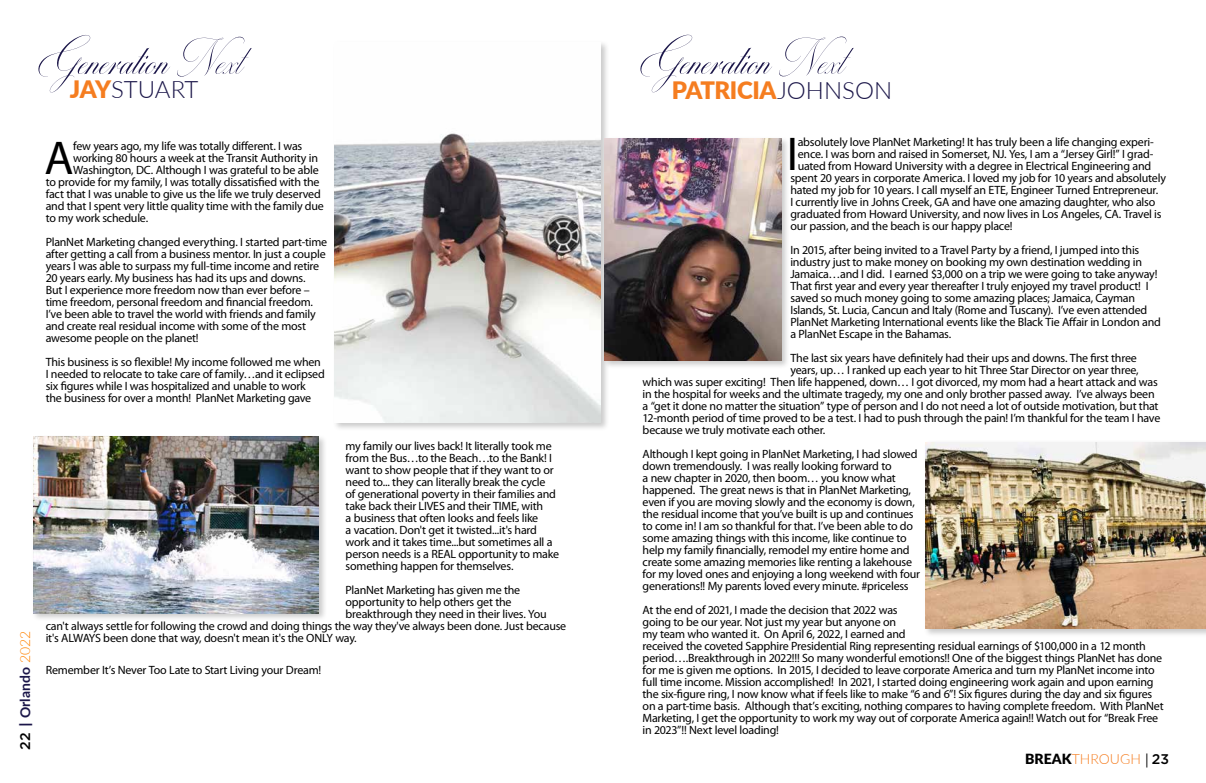
<style>
.page{position:relative;width:1206px;height:783px;background:#fff}
.page>*{position:absolute;margin:0;border:0;box-sizing:border-box;transform-origin:0 0}
.t1{font:700 60px "Milton One";color:#1b1649}
.t2{font:47.6px "Myriad Pro";color:#000}
.t3{font:900 24px "Lato";letter-spacing:-.02em;color:#f57d20}
.t4{font:300 24px "Lato";color:#1b1649}
.t5{font:300 14px "Lato";color:#f57d20}
.t6{font:700 14px "Lato";letter-spacing:-.005em;color:#1b1649}
.t7{font:12px/12px "Myriad Pro";letter-spacing:-.02em;color:#000}
.s1{font-weight:400}
.s2{font-weight:900;color:#f57d20}
.s3{font-weight:300;color:#1b1649}
.s4{font-family:"Gotham";font-weight:500;color:#000}
.s5{font-family:"Gotham"}
.s6{font-weight:300;color:#ff8300}
.s7{font-weight:900;color:#000}
.s8{font-family:"Minion Pro";font-weight:400;color:#000}
</style>
<div class="page">
<div style="left:332px;top:40px;width:278px;height:392px;background:#000;opacity:.21"></div>
<img style="left:334px;top:42px;width:267px;height:381px">
<div style="left:31px;top:434px;width:296px;height:188px;background:#000;opacity:.21"></div>
<img style="left:33px;top:436px;width:286px;height:177px">
<div style="left:923px;top:440px;width:283px;height:198px;background:#000;opacity:.21"></div>
<img style="left:926px;top:442px;width:280px;height:187px">
<div style="left:602px;top:136px;width:188px;height:233px;background:#000;opacity:.21"></div>
<img style="left:604px;top:139px;width:177px;height:222px">
<h1 class="t1" style="left:38px;top:31px;width:208px">Generation <span class="s1">Next</span></h1>
<h1 class="t1" style="left:640px;top:31px;width:208px">Generation <span class="s1">Next</span></h1>
<h3 class="t4" style="left:70px;top:72px;width:130px"><span class="s2">JAY</span>STUART</h3>
<h3 class="t3" style="left:672px;top:72px;width:222px">PATRICIA<span class="s3">JOHNSON</span></h3>
<h2 class="t2" style="left:45px;top:132px;width:31px">A</h2>
<p class="t7" style="left:73px;top:140px;width:231px">few years ago, my life was totally different. I was</p>
<p class="t7" style="left:73px;top:152px;width:246px">working 80 hours a week at the Transit Authority in</p>
<p class="t7" style="left:73px;top:164px;width:247px">Washington, DC. Although I was grateful to be able</p>
<p class="t7" style="left:46px;top:176px;width:275px">to provide for my family, I was totally dissatisfied with the</p>
<p class="t7" style="left:46px;top:188px;width:277px">fact that I was unable to give us the life we truly deserved</p>
<p class="t7" style="left:46px;top:200px;width:280px">and that I spent very little quality time with the family due</p>
<p class="t7" style="left:46px;top:212px;width:104px">to my work schedule.</p>
<p class="t7" style="left:46px;top:236px;width:283px">PlanNet Marketing changed everything. I started part-time after getting a call from a business mentor. In just a couple years I was able to surpass my full-time income and retire 20 years early. My business has had its ups and downs.<br>But I experience more freedom now than ever before – time freedom, personal freedom and financial freedom.<br>I’ve been able to travel the world with friends and family and create real residual income with some of the most awesome people on the planet!</p>
<p class="t7" style="left:46px;top:356px;width:281px">This business is so flexible! My income followed me when I needed to relocate to take care of family…and it eclipsed six figures while I was hospitalized and unable to work the business for over a month! PlanNet Marketing gave</p>
<p class="t6" style="left:15px;top:750px;width:121px;rotate:-90deg"><span class="s4">22</span> <span class="s5">|</span> Orlando <span class="s6">2022</span></p>
<p class="t7" style="left:346px;top:440px;width:215px">my family our lives back! It literally took me from the Bus…to the Beach…to the Bank! I want to show people that if they want to or need to... they can literally break the cycle<br>of generational poverty in their families and take back their LIVES and their TIME, with<br>a business that often looks and feels like<br>a vacation. Don't get it twisted...it's hard work and it takes time...but sometimes all a person needs is a REAL opportunity to make something happen for themselves.</p>
<p class="t7" style="left:346px;top:584px;width:176px">PlanNet Marketing has given me the</p>
<p class="t7" style="left:346px;top:596px;width:167px">opportunity to help others get the</p>
<p class="t7" style="left:346px;top:608px;width:203px">breakthrough they need in their lives. You</p>
<p class="t7" style="left:46px;top:620px;width:522px">can't always settle for following the crowd and doing things the way they've always been done. Just because</p>
<p class="t7" style="left:46px;top:632px;width:313px">it's ALWAYS been done that way, doesn't mean it's the ONLY way.</p>
<p class="t7" style="left:46px;top:664px;width:277px">Remember It’s Never Too Late to Start Living your Dream!</p>
<h2 class="t2" style="left:787px;top:128px;width:13px">I</h2>
<p class="t7" style="left:798px;top:136px;width:358px">absolutely love PlanNet Marketing! It has truly been a life changing experi-</p>
<p class="t7" style="left:798px;top:148px;width:357px">ence. I was born and raised in Somerset, NJ. Yes, I am a “Jersey Girl!” I grad-</p>
<p class="t7" style="left:798px;top:160px;width:355px">uated from Howard University with a degree in Electrical Engineering and</p>
<p class="t7" style="left:790px;top:172px;width:377px">spent 20 years in corporate America. I loved my job for 10 years and absolutely</p>
<p class="t7" style="left:790px;top:184px;width:369px">hated my job for 10 years. I call myself an ETE, Engineer Turned Entrepreneur.</p>
<p class="t7" style="left:790px;top:196px;width:366px">I currently live in Johns Creek, GA and have one amazing daughter, who also</p>
<p class="t7" style="left:790px;top:208px;width:373px">graduated from Howard University, and now lives in Los Angeles, CA. Travel is</p>
<p class="t7" style="left:790px;top:220px;width:224px">our passion, and the beach is our happy place!</p>
<p class="t7" style="left:790px;top:244px;width:372px">In 2015, after being invited to a Travel Party by a friend, I jumped into this industry just to make money on booking my own destination wedding in Jamaica…and I did. I earned $3,000 on a trip we were going to take anyway!<br>That first year and every year thereafter I truly enjoyed my travel product! I saved so much money going to some amazing places; Jamaica, Cayman Islands, St. Lucia, Cancun and Italy (Rome and Tuscany). I’ve even attended PlanNet Marketing International events like the Black Tie Affair in London and a PlanNet Escape in the Bahamas.</p>
<p class="t7" style="left:790px;top:352px;width:348px">The last six years have definitely had their ups and downs. The first three</p>
<p class="t7" style="left:790px;top:364px;width:350px">years, up… I ranked up each year to hit Three Star Director on year three,</p>
<p class="t7" style="left:643px;top:376px;width:517px">which was super exciting! Then life happened, down… I got divorced, my mom had a heart attack and was</p>
<p class="t7" style="left:643px;top:388px;width:514px">in the hospital for weeks and the ultimate tragedy, my one and only brother passed away. I’ve always been</p>
<p class="t7" style="left:643px;top:400px;width:517px">a “get it done no matter the situation” type of person and I do not need a lot of outside motivation, but that</p>
<p class="t7" style="left:643px;top:412px;width:519px">12-month period of time proved to be a test. I had to push through the pain! I’m thankful for the team I have</p>
<p class="t7" style="left:643px;top:424px;width:184px">because we truly motivate each other.</p>
<p class="t7" style="left:643px;top:448px;width:279px">Although I kept going in PlanNet Marketing, I had slowed down tremendously. I was really looking forward to<br>a new chapter in 2020, then boom… you know what happened. The great news is that in PlanNet Marketing, even if you are moving slowly and the economy is down, the residual income that you’ve built is up and continues to come in! I am so thankful for that. I’ve been able to do some amazing things with this income, like continue to help my family financially, remodel my entire home and create some amazing memories like renting a lakehouse for my loved ones and enjoying a long weekend with four generations!! My parents loved every minute. #priceless</p>
<p class="t7" style="left:643px;top:604px;width:523px">At the end of 2021, I made the decision that 2022 was<br>going to be our year. Not just my year but anyone on<br>my team who wanted it. On April 6, 2022, I earned and<br>received the coveted Sapphire Presidential Ring representing residual earnings of $100,000 in a 12 month period….Breakthrough in 2022!!! So many wonderful emotions!! One of the biggest things PlanNet has done for me is given me options. In 2015, I decided to leave corporate America and turn my PlanNet income into full time income. Mission accomplished! In 2021, I started doing engineering work again and upon earning the six-figure ring, I now know what if feels like to make “6 and 6”! Six figures during the day and six figures on a part-time basis. Although that’s exciting, nothing compares to having complete freedom. With PlanNet Marketing, I get the opportunity to work my way out of corporate America again!! Watch out for “Break Free in 2023”!! Next level loading!</p>
<p class="t5" style="left:1025px;top:749px;width:145px"><span class="s7">BREAK</span>THROUGH <span class="s8">|</span> <span class="s4">23</span></p>
</div>
